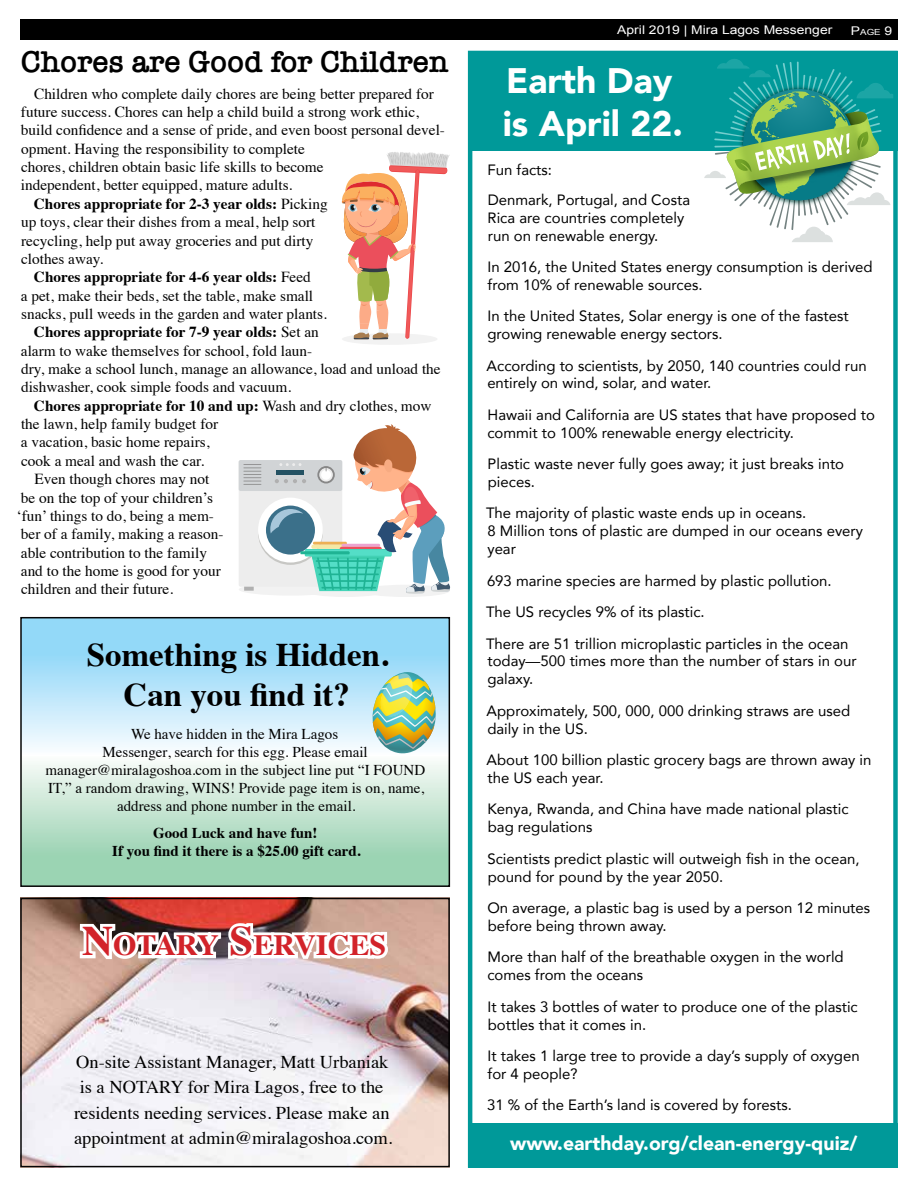
<style>
.page{position:relative;width:918px;height:1188px;background:#fff}
.page>*{position:absolute;margin:0;border:0;box-sizing:border-box;transform-origin:0 0}
.t1{font:900 35.4px/42.5px "Avenir";color:#fff}
.t2{font:700 33px/39.6px "Times";color:#000;text-align:center}
.t3{font:600 30.9px "American Typewriter";color:#000}
.t4{font:700 29.4px "Times";color:#d2232a}
.t5{font:900 19.35px "Avenir";color:#fff}
.t6{font:18px/25.3px "Times";color:#000;text-align:center}
.t7{font:15.3px "Times";color:#000}
.t8{font:700 15.3px "Times";color:#000}
.t9{font:15px/18px "Avenir";color:#000}
.t10{font:15px/18px "Times";color:#000;text-align:center}
.t11{font:700 15px/18px "Times";color:#000;text-align:center}
.t12{font:12px "Arial";color:#fff;scale:1.16 1}
.t13{font:8.4px "Arial";color:#fff;scale:1.16 1}
.s1{font-weight:400}
.s2{font-size:42px}
.s3{font-size:12px}
</style>
<div class="page">
<div style="left:20px;top:20px;width:878px;height:20px;background:#000"></div>
<div style="left:468px;top:51px;width:430px;height:99px;background:#099"></div>
<svg style="left:704px;top:59px;width:189px;height:183px"></svg>
<div style="left:468px;top:1123px;width:430px;height:45px;background:#099"></div>
<div style="left:362px;top:585px;width:88px;height:12px;background:#f2f2f2;border-radius:50%"></div>
<div style="left:305px;top:585px;width:82px;height:12px;background:#f2f2f2;border-radius:50%"></div>
<div style="left:239px;top:583px;width:103px;height:13px;background:#f2f2f2;border-radius:50%"></div>
<svg style="left:244px;top:587px;width:10px;height:4px"></svg>
<div style="left:239px;top:460px;width:103px;height:127px;background:#ededed;border-radius:2px"></div>
<div style="left:239px;top:460px;width:103px;height:31px;background:#d1d4d6;border-radius:2px"></div>
<div style="left:258px;top:498px;width:65px;height:65px;background:#fff;border-radius:50%"></div>
<div style="left:266px;top:506px;width:49px;height:49px;background:#3b708a;border-radius:50%"></div>
<svg style="left:243px;top:464px;width:18px;height:21px"></svg>
<svg style="left:270px;top:424px;width:180px;height:170px"></svg>
<div style="left:342px;top:333px;width:96px;height:12px;background:#f2f2f2;border-radius:50%"></div>
<svg style="left:341px;top:152px;width:109px;height:187px"></svg>
<svg style="left:20px;top:616px;width:431px;height:271px;background:#b8dfdf"></svg>
<svg style="left:376px;top:664px;width:71px;height:1px"></svg>
<img style="left:370px;top:672px;width:78px;height:95px">
<svg style="left:20px;top:897px;width:430px;height:271px"></svg>
<svg style="left:77px;top:909px;width:316px;height:59px"></svg>
<div style="left:468px;top:51px;width:430px;height:1117px;border:4px solid #099"></div>
<h3 class="t3" style="left:21px;top:38px;width:430px">Chores are Good for Children</h3>
<p class="t7" style="left:34px;top:79px;width:401px">Children who complete daily chores are being better prepared for</p>
<p class="t7" style="left:21px;top:98px;width:400px">future success. Chores can help a child build a strong work ethic,</p>
<p class="t7" style="left:21px;top:116px;width:426px">build confidence and a sense of pride, and even boost personal devel-</p>
<p class="t7" style="left:21px;top:134px;width:285px">opment. Having the responsibility to complete</p>
<p class="t7" style="left:21px;top:153px;width:304px">chores, children obtain basic life skills to become</p>
<p class="t7" style="left:21px;top:171px;width:273px">independent, better equipped, mature adults.</p>
<p class="t8" style="left:34px;top:189px;width:295px">Chores appropriate for 2-3 year olds: <span class="s1">Picking</span></p>
<p class="t7" style="left:21px;top:208px;width:296px">up toys, clear their dishes from a meal, help sort</p>
<p class="t7" style="left:21px;top:226px;width:294px">recycling, help put away groceries and put dirty</p>
<p class="t7" style="left:21px;top:244px;width:84px">clothes away.</p>
<p class="t8" style="left:34px;top:262px;width:278px">Chores appropriate for 4-6 year olds: <span class="s1">Feed</span></p>
<p class="t7" style="left:21px;top:281px;width:294px">a pet, make their beds, set the table, make small</p>
<p class="t7" style="left:21px;top:299px;width:307px">snacks, pull weeds in the garden and water plants.</p>
<p class="t8" style="left:34px;top:317px;width:286px">Chores appropriate for 7-9 year olds: <span class="s1">Set an</span></p>
<p class="t7" style="left:21px;top:336px;width:293px">alarm to wake themselves for school, fold laun-</p>
<p class="t7" style="left:21px;top:355px;width:421px">dry, make a school lunch, manage an allowance, load and unload the</p>
<p class="t7" style="left:21px;top:373px;width:272px">dishwasher, cook simple foods and vacuum.</p>
<p class="t8" style="left:34px;top:391px;width:399px">Chores appropriate for 10 and up: <span class="s1">Wash and dry clothes, mow</span></p>
<p class="t7" style="left:21px;top:410px;width:199px">the lawn, help family budget for</p>
<p class="t7" style="left:21px;top:428px;width:190px">a vacation, basic home repairs,</p>
<p class="t7" style="left:21px;top:446px;width:185px">cook a meal and wash the car.</p>
<p class="t7" style="left:34px;top:465px;width:177px">Even though chores may not</p>
<p class="t7" style="left:21px;top:483px;width:194px">be on the top of your children’s</p>
<p class="t7" style="left:17px;top:501px;width:199px">‘fun’ things to do, being a mem-</p>
<p class="t7" style="left:21px;top:520px;width:204px">ber of a family, making a reason-</p>
<p class="t7" style="left:21px;top:538px;width:188px">able contribution to the family</p>
<p class="t7" style="left:21px;top:557px;width:202px">and to the home is good for your</p>
<p class="t7" style="left:21px;top:575px;width:154px">children and their future.</p>
<h2 class="t2" style="left:87px;top:632px;width:303px">Something is Hidden.<br>Can you find it?</h2>
<p class="t10" style="left:46px;top:723px;width:381px">We have hidden in the Mira Lagos<br>Messenger, search for this egg. Please email manager@miralagoshoa.com in the subject line put “I FOUND IT,” a random drawing, WINS! Provide page item is on, name, address and phone number in the email.</p>
<p class="t11" style="left:112px;top:822px;width:250px">Good Luck and have fun!<br>If you find it there is a $25.00 gift card.</p>
<h3 class="t4" style="left:82px;top:917px;width:303px"><span class="s2">N</span>OTARY <span class="s2">S</span>ERVICES</h3>
<p class="t6" style="left:74px;top:1048px;width:320px">On-site Assistant Manager, Matt Urbaniak is a NOTARY for Mira Lagos, free to the residents needing services. Please make an appointment at admin@miralagoshoa.com.</p>
<p class="t12" style="left:617px;top:22px;width:187px">April 2019 | Mira Lagos Messenger</p>
<p class="t13" style="left:851px;top:27px;width:37px"><span class="s3">P</span>age <span class="s3">9</span></p>
<h1 class="t1" style="left:503px;top:59px;width:182px">Earth Day is April 22.</h1>
<p class="t9" style="left:488px;top:154px;width:204px;line-height:29.8px">Fun facts:<br>Denmark, Portugal, and Costa</p>
<p class="t9" style="left:488px;top:208px;width:198px">Rica are countries completely run on renewable energy.</p>
<p class="t9" style="left:488px;top:257px;width:387px">In 2016, the United States energy consumption is derived from 10% of renewable sources.</p>
<p class="t9" style="left:487px;top:307px;width:363px">In the United States, Solar energy is one of the fastest growing renewable energy sectors.</p>
<p class="t9" style="left:487px;top:356px;width:382px">According to scientists, by 2050, 140 countries could run entirely on wind, solar, and water.</p>
<p class="t9" style="left:487px;top:405px;width:389px">Hawaii and California are US states that have proposed to commit to 100% renewable energy electricity.</p>
<p class="t9" style="left:488px;top:455px;width:358px">Plastic waste never fully goes away; it just breaks into pieces.</p>
<p class="t9" style="left:486px;top:504px;width:378px">The majority of plastic waste ends up in oceans.<br>8 Million tons of plastic are dumped in our oceans every year</p>
<p class="t9" style="left:486px;top:564px;width:364px;line-height:31.3px">693 marine species are harmed by plastic pollution.<br>The US recycles 9% of its plastic.<br>There are 51 trillion microplastic particles in the ocean</p>
<p class="t9" style="left:487px;top:652px;width:371px">today—500 times more than the number of stars in our galaxy.</p>
<p class="t9" style="left:487px;top:701px;width:365px">Approximately, 500, 000, 000 drinking straws are used daily in the US.</p>
<p class="t9" style="left:487px;top:750px;width:386px">About 100 billion plastic grocery bags are thrown away in the US each year.</p>
<p class="t9" style="left:488px;top:800px;width:363px">Kenya, Rwanda, and China have made national plastic bag regulations</p>
<p class="t9" style="left:487px;top:849px;width:374px">Scientists predict plastic will outweigh fish in the ocean, pound for pound by the year 2050.</p>
<p class="t9" style="left:487px;top:898px;width:384px">On average, a plastic bag is used by a person 12 minutes before being thrown away.</p>
<p class="t9" style="left:487px;top:948px;width:358px">More than half of the breathable oxygen in the world comes from the oceans</p>
<p class="t9" style="left:488px;top:997px;width:372px">It takes 3 bottles of water to produce one of the plastic bottles that it comes in.</p>
<p class="t9" style="left:488px;top:1046px;width:374px">It takes 1 large tree to provide a day’s supply of oxygen for 4 people?</p>
<p class="t9" style="left:487px;top:1096px;width:306px">31 % of the Earth’s land is covered by forests.</p>
<p class="t5" style="left:510px;top:1127px;width:349px">www.earthday.org/clean-energy-quiz/</p>
</div>
